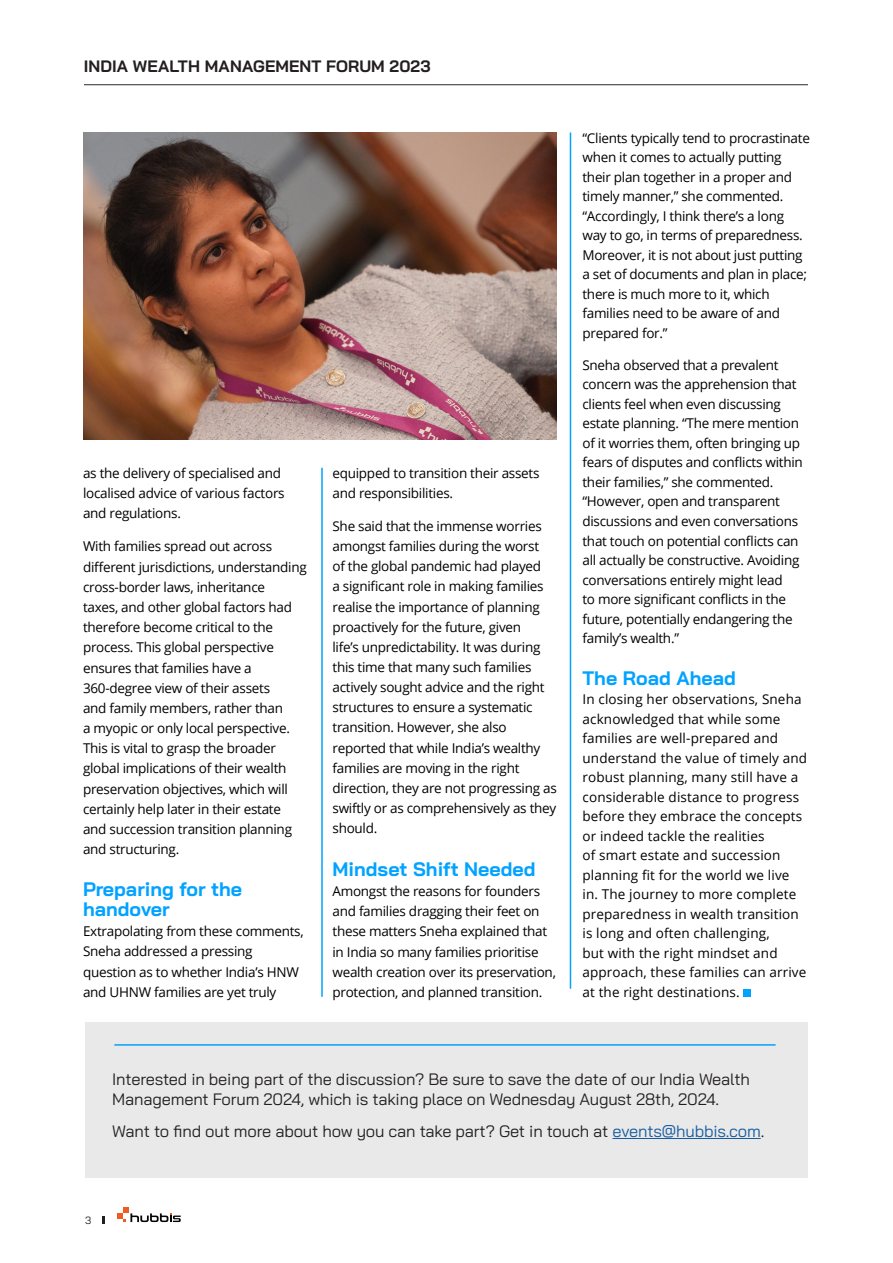
<style>
.page{position:relative;width:893px;height:1263px;background:#fff}
.page>*{position:absolute;margin:0;border:0;box-sizing:border-box;transform-origin:0 0}
.subtitle{font:700 19.5px/20.2px "Bai Jamjuree";color:#02a2ff}
.content_style_no_hyphe{font:16.5px/19.8px "Bai Jamjuree";letter-spacing:-.01em;color:#231f20}
.t1{font:700 16.5px "Bai Jamjuree";letter-spacing:.005em;color:#231f20}
.content_styl_hyphe{font:13.5px/19.5px "Open Sans";letter-spacing:-.02em;color:#000}
.content_styl_hyphe-2{font:13.5px/19.5px "Open Sans";letter-spacing:.01em;color:#000}
.t2{font:10.5px "Bai Jamjuree";color:#231f20}
.s1{color:#175d9e}
</style>
<div class="page">
<svg style="left:117px;top:1207px;width:64px;height:15px"></svg>
<svg style="left:102px;top:1216px;width:2px;height:8px"></svg>
<div style="left:85px;top:1023px;width:723px;height:155px;background:#e9e9e9"></div>
<hr style="left:114px;top:1044px;width:662px;height:2px;background:#02a2ff">
<hr style="left:612px;top:1138px;width:149px;height:1px;background:#175d9e">
<hr style="left:321px;top:468px;width:2px;height:529px;background:#02a2ff">
<div style="left:743px;top:989px;width:8px;height:8px;background:#02a2ff"></div>
<hr style="left:570px;top:132px;width:1px;height:857px;background:#02a2ff">
<img style="left:84px;top:132px;width:473px;height:308px">
<hr style="left:84px;top:84px;width:724px;height:1px;background:#57585a">
<p class="t1" style="left:84px;top:57px;width:348px">INDIA WEALTH MANAGEMENT FORUM 2023</p>
<p class="content_styl_hyphe" style="left:83px;top:463px;width:203px;line-height:20.2px">as the delivery of specialised and localised advice of various factors and regulations.</p>
<p class="content_styl_hyphe" style="left:83px;top:536px;width:225px;line-height:20.2px">With families spread out across different jurisdictions, understanding cross-border laws, inheritance<br>taxes, and other global factors had therefore become critical to the process. This global perspective ensures that families have a 360-degree view of their assets<br>and family members, rather than<br>a myopic or only local perspective.<br>This is vital to grasp the broader global implications of their wealth preservation objectives, which will certainly help later in their estate and succession transition planning and structuring.</p>
<p class="subtitle" style="left:83px;top:879px;width:161px">Preparing for the handover</p>
<p class="content_styl_hyphe" style="left:83px;top:921px;width:222px;line-height:20.2px">Extrapolating from these comments,<br>Sneha addressed a pressing question as to whether India’s HNW and UHNW families are yet truly</p>
<p class="content_styl_hyphe" style="left:332px;top:463px;width:208px;line-height:20.1px">equipped to transition their assets and responsibilities.</p>
<p class="content_styl_hyphe" style="left:332px;top:516px;width:226px;line-height:20.1px">She said that the immense worries amongst families during the worst<br>of the global pandemic had played<br>a significant role in making families realise the importance of planning proactively for the future, given<br>life’s unpredictability. It was during this time that many such families actively sought advice and the right structures to ensure a systematic transition. However, she also reported that while India’s wealthy families are moving in the right direction, they are not progressing as swiftly or as comprehensively as they should.</p>
<p class="subtitle" style="left:332px;top:859px;width:205px">Mindset Shift Needed</p>
<p class="content_styl_hyphe" style="left:332px;top:881px;width:225px;line-height:20.1px">Amongst the reasons for founders and families dragging their feet on these matters Sneha explained that in India so many families prioritise wealth creation over its preservation, protection, and planned transition.</p>
<p class="content_styl_hyphe" style="left:582px;top:128px;width:229px">“Clients typically tend to procrastinate when it comes to actually putting their plan together in a proper and timely manner,” she commented. “Accordingly, I think there’s a long way to go, in terms of preparedness.<br>Moreover, it is not about just putting a set of documents and plan in place; there is much more to it, which families need to be aware of and prepared for.”</p>
<p class="content_styl_hyphe" style="left:582px;top:355px;width:222px">Sneha observed that a prevalent concern was the apprehension that clients feel when even discussing estate planning. “The mere mention of it worries them, often bringing up fears of disputes and conflicts within their families,” she commented. “However, open and transparent discussions and even conversations that touch on potential conflicts can all actually be constructive. Avoiding conversations entirely might lead<br>to more significant conflicts in the future, potentially endangering the family’s wealth.”</p>
<p class="subtitle" style="left:582px;top:668px;width:155px">The Road Ahead</p>
<p class="content_styl_hyphe-2" style="left:582px;top:689px;width:226px">In closing her observations, Sneha acknowledged that while some families are well-prepared and understand the value of timely and robust planning, many still have a considerable distance to progress before they embrace the concepts or indeed tackle the realities<br>of smart estate and succession planning fit for the world we live in. The journey to more complete preparedness in wealth transition is long and often challenging,<br>but with the right mindset and approach, these families can arrive at the right destinations.</p>
<p class="content_style_no_hyphe" style="left:112px;top:1069px;width:639px">Interested in being part of the discussion? Be sure to save the date of our India Wealth<br>Management Forum 2024, which is taking place on Wednesday August 28th, 2024.</p>
<p class="content_style_no_hyphe" style="left:112px;top:1121px;width:654px">Want to find out more about how you can take part? Get in touch at <span class="s1">events@hubbis.com</span>.</p>
<p class="t2" style="left:85px;top:1211px;width:8px">3</p>
</div>
